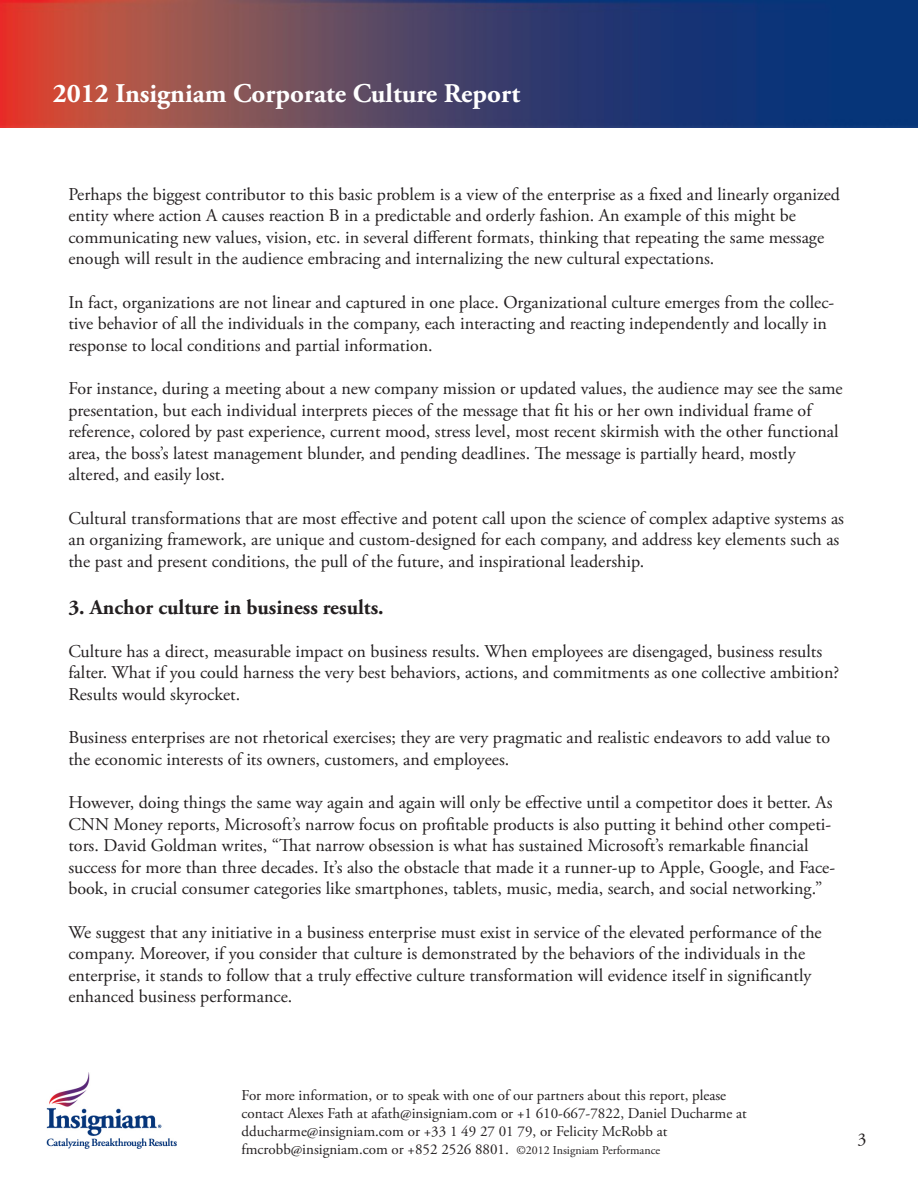
<style>
.page{position:relative;width:918px;height:1188px;background:#fff}
.page>*{position:absolute;margin:0;border:0;box-sizing:border-box;transform-origin:0 0}
.t1{font:700 27px "Adobe Garamond Pro";color:#fff}
.t2{font:700 21px "Adobe Garamond Pro";color:#231f20}
.t3{font:18px/21.6px "Adobe Garamond Pro";color:#231f20}
.t4{font:15px/18px "Adobe Garamond Pro";color:#231f20}
.s1{font-size:12px}
</style>
<div class="page">
<img style="left:0;top:0;width:918px;height:128px">
<img style="left:47px;top:1073px;width:129px;height:76px">
<h1 class="t1" style="left:53px;top:78px;width:469px">2012 Insigniam Corporate Culture Report</h1>
<p class="t3" style="left:68px;top:184px;width:773px">Perhaps the biggest contributor to this basic problem is a view of the enterprise as a fixed and linearly organized entity where action A causes reaction B in a predictable and orderly fashion. An example of this might be communicating new values, vision, etc. in several different formats, thinking that repeating the same message enough will result in the audience embracing and internalizing the new cultural expectations.</p>
<p class="t3" style="left:68px;top:292px;width:767px">In fact, organizations are not linear and captured in one place. Organizational culture emerges from the collec&shy;tive behavior of all the individuals in the company, each interacting and reacting independently and locally in response to local conditions and partial information.</p>
<p class="t3" style="left:68px;top:378px;width:776px">For instance, during a meeting about a new company mission or updated values, the audience may see the same presentation, but each individual interprets pieces of the message that fit his or her own individual frame of reference, colored by past experience, current mood, stress level, most recent skirmish with the other functional area, the boss’s latest management blunder, and pending deadlines. The message is partially heard, mostly</p>
<p class="t3" style="left:68px;top:465px;width:158px">altered, and easily lost.</p>
<p class="t3" style="left:68px;top:508px;width:777px">Cultural transformations that are most effective and potent call upon the science of complex adaptive systems as an organizing framework, are unique and custom-designed for each company, and address key elements such as the past and present conditions, the pull of the future, and inspirational leadership.</p>
<p class="t2" style="left:68px;top:595px;width:317px">3. Anchor culture in business results.</p>
<p class="t3" style="left:68px;top:641px;width:772px">Culture has a direct, measurable impact on business results. When employees are disengaged, business results falter. What if you could harness the very best behaviors, actions, and commitments as one collective ambition?<br>Results would skyrocket.</p>
<p class="t3" style="left:68px;top:727px;width:763px">Business enterprises are not rhetorical exercises; they are very pragmatic and realistic endeavors to add value to the economic interests of its owners, customers, and employees.</p>
<p class="t3" style="left:68px;top:792px;width:768px">However, doing things the same way again and again will only be effective until a competitor does it better. As CNN Money reports, Microsoft’s narrow focus on profitable products is also putting it behind other competi&shy;tors. David Goldman writes, “That narrow obsession is what has sustained Microsoft’s remarkable financial success for more than three decades. It’s also the obstacle that made it a runner-up to Apple, Google, and Face&shy;book, in crucial consumer categories like smartphones, tablets, music, media, search, and social networking.”</p>
<p class="t3" style="left:68px;top:922px;width:755px">We suggest that any initiative in a business enterprise must exist in service of the elevated performance of the company. Moreover, if you consider that culture is demonstrated by the behaviors of the individuals in the enterprise, it stands to follow that a truly effective culture transformation will evidence itself in significantly enhanced business performance.</p>
<p class="t4" style="left:242px;top:1086px;width:507px">For more information, or to speak with one of our partners about this report, please contact Alexes Fath at afath@insigniam.com or +1 610-667-7822, Daniel Ducharme at dducharme@insigniam.com or +33 1 49 27 01 79, or Felicity McRobb at fmcrobb@insigniam.com or +852 2526 8801. <span class="s1">©2012 Insigniam Performance</span></p>
<p class="t3" style="left:857px;top:1129px;width:10px">3</p>
</div>
